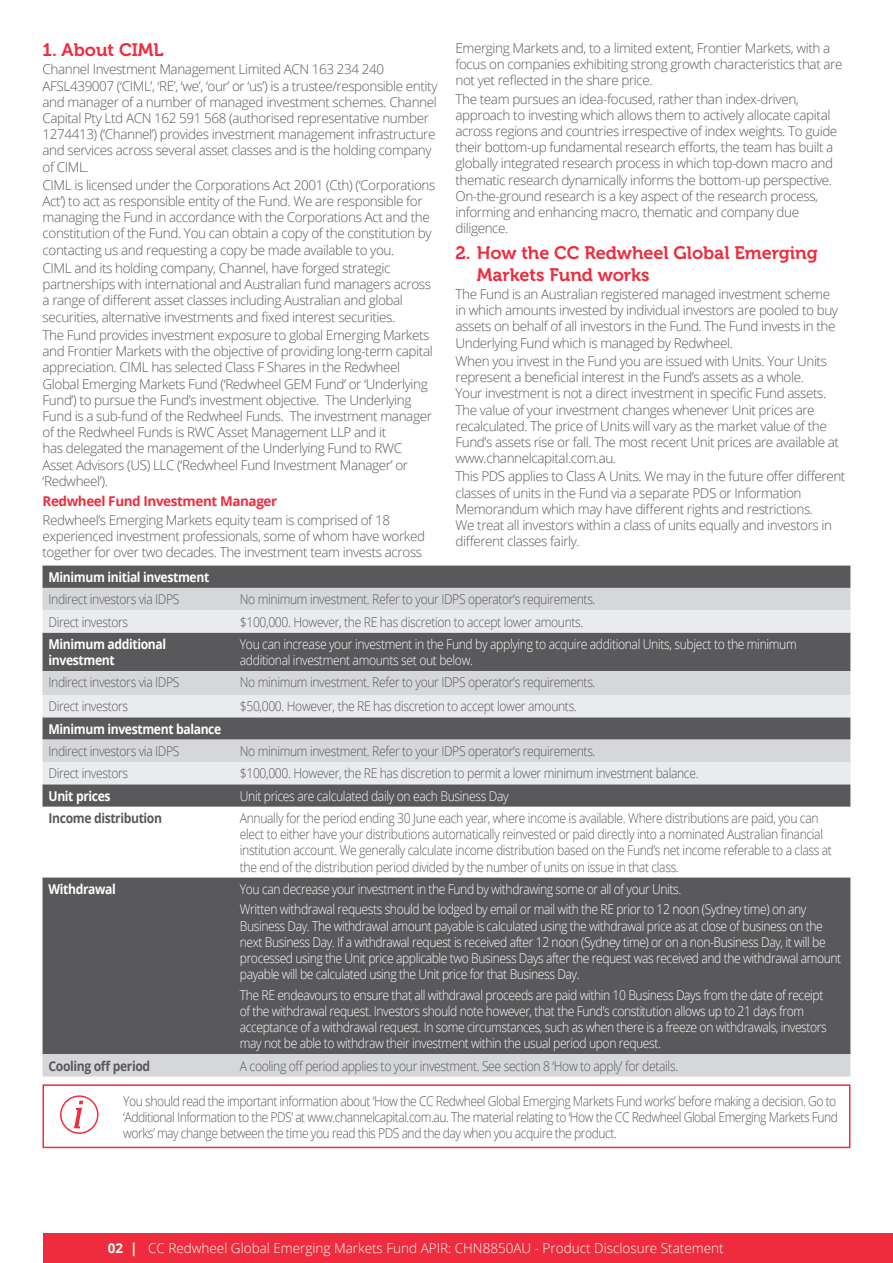
<style>
.page{position:relative;width:893px;height:1263px;background:#fff}
.page>*{position:absolute;margin:0;border:0;box-sizing:border-box;transform-origin:0 0}
.t1{font:18px/21.6px "Museo 700";color:#ee2c3d}
.t2{font:300 13.5px/16.2px "Open Sans";letter-spacing:-.03em;color:#59595c}
.t3{font:300 13.5px/16.2px "Open Sans";letter-spacing:-.03em;color:#59595c;scale:.9 1}
.t4{font:300 13.5px/16.2px "Open Sans";letter-spacing:-.035em;color:#fff;scale:.9 1}
.t5{font:700 13.5px/16.2px "Open Sans";letter-spacing:-.03em;color:#fff;scale:.9 1}
.t6{font:300 13.5px "Open Sans";color:#fff}
.t7{font:700 13.5px "Open Sans";letter-spacing:-.03em;color:#59595c;scale:.9 1}
.t8{font:700 13.5px "Open Sans";letter-spacing:-.03em;color:#ee2c3d}
.s1{color:#59595c}
.s2{font-weight:700}
</style>
<div class="page">
<div style="left:43px;top:566px;width:807px;height:22px;background:#59595c"></div>
<svg style="left:43px;top:588px;width:807px;height:488px;fill:#59595c"></svg>
<svg style="left:43px;top:610px;width:807px;height:174px;background:#b2b3b5"></svg>
<div style="left:44px;top:1233px;width:849px;height:30px;background:#ee2c3d"></div>
<div style="left:43px;top:1084px;width:807px;height:64px;border:2px solid #ee2c3d"></div>
<svg style="left:60px;top:1095px;width:39px;height:39px"></svg>
<h1 class="t1" style="left:43px;top:39px;width:123px">1. About CIML</h1>
<p class="t2" style="left:43px;top:61px;width:396px">Channel Investment Management Limited ACN 163 234 240<br>AFSL439007 (‘CIML’, ‘RE’, ‘we’, ‘our’ or ‘us’) is a trustee/responsible entity and manager of a number of managed investment schemes. Channel Capital Pty Ltd ACN 162 591 568 (authorised representative number 1274413) (‘Channel’) provides investment management infrastructure and services across several asset classes and is the holding company of CIML.</p>
<p class="t2" style="left:43px;top:177px;width:394px">CIML is licensed under the Corporations Act 2001 (Cth) (‘Corporations Act’) to act as responsible entity of the Fund. We are responsible for managing the Fund in accordance with the Corporations Act and the constitution of the Fund. You can obtain a copy of the constitution by contacting us and requesting a copy be made available to you.</p>
<p class="t2" style="left:43px;top:260px;width:390px">CIML and its holding company, Channel, have forged strategic partnerships with international and Australian fund managers across a range of different asset classes including Australian and global securities, alternative investments and fixed interest securities.</p>
<p class="t2" style="left:43px;top:327px;width:392px">The Fund provides investment exposure to global Emerging Markets and Frontier Markets with the objective of providing long-term capital appreciation. CIML has selected Class F Shares in the Redwheel Global Emerging Markets Fund (‘Redwheel GEM Fund’ or ‘Underlying Fund’) to pursue the Fund’s investment objective. The Underlying Fund is a sub-fund of the Redwheel Funds. The investment manager of the Redwheel Funds is RWC Asset Management LLP and it<br>has delegated the management of the Underlying Fund to RWC Asset Advisors (US) LLC (‘Redwheel Fund Investment Manager’ or ‘Redwheel’).</p>
<p class="t8" style="left:43px;top:492px;width:236px">Redwheel Fund Investment Manager</p>
<p class="t2" style="left:43px;top:511px;width:384px">Redwheel’s Emerging Markets equity team is comprised of 18 experienced investment professionals, some of whom have worked together for over two decades. The investment team invests across</p>
<p class="t2" style="left:455px;top:39px;width:389px">Emerging Markets and, to a limited extent, Frontier Markets, with a focus on companies exhibiting strong growth characteristics that are not yet reflected in the share price.</p>
<p class="t2" style="left:455px;top:90px;width:383px">The team pursues an idea-focused, rather than index-driven, approach to investing which allows them to actively allocate capital across regions and countries irrespective of index weights. To guide their bottom-up fundamental research efforts, the team has built a globally integrated research process in which top-down macro and thematic research dynamically informs the bottom-up perspective.<br>On-the-ground research is a key aspect of the research process, informing and enhancing macro, thematic and company due diligence.</p>
<h1 class="t1" style="left:477px;top:242px;width:343px;text-indent:-21px">2. How the CC Redwheel Global Emerging<br>Markets Fund works</h1>
<p class="t2" style="left:455px;top:286px;width:384px">The Fund is an Australian registered managed investment scheme in which amounts invested by individual investors are pooled to buy assets on behalf of all investors in the Fund. The Fund invests in the Underlying Fund which is managed by Redwheel.</p>
<p class="t2" style="left:455px;top:353px;width:385px">When you invest in the Fund you are issued with Units. Your Units represent a beneficial interest in the Fund’s assets as a whole.<br>Your investment is not a direct investment in specific Fund assets.<br>The value of your investment changes whenever Unit prices are recalculated. The price of Units will vary as the market value of the Fund’s assets rise or fall. The most recent Unit prices are available at www.channelcapital.com.au.</p>
<p class="t2" style="left:455px;top:468px;width:391px">This PDS applies to Class A Units. We may in the future offer different classes of units in the Fund via a separate PDS or Information Memorandum which may have different rights and restrictions.<br>We treat all investors within a class of units equally and investors in different classes fairly.</p>
<p class="t5" style="left:49px;top:569px;width:180px">Minimum initial investment</p>
<p class="t3" style="left:49px;top:591px;width:147px">Indirect investors via IDPS</p>
<p class="t3" style="left:240px;top:591px;width:397px">No minimum investment. Refer to your IDPS operator’s requirements.</p>
<p class="t3" style="left:49px;top:613px;width:90px">Direct investors</p>
<p class="t3" style="left:240px;top:613px;width:383px">$100,000. However, the RE has discretion to accept lower amounts.</p>
<p class="t5" style="left:49px;top:635px;width:132px">Minimum additional investment</p>
<p class="t4" style="left:240px;top:635px;width:620px">You can increase your investment in the Fund by applying to acquire additional Units, subject to the minimum additional investment amounts set out below.</p>
<p class="t3" style="left:49px;top:674px;width:147px">Indirect investors via IDPS</p>
<p class="t3" style="left:240px;top:674px;width:397px">No minimum investment. Refer to your IDPS operator’s requirements.</p>
<p class="t3" style="left:49px;top:698px;width:90px">Direct investors</p>
<p class="t3" style="left:240px;top:698px;width:376px">$50,000. However, the RE has discretion to accept lower amounts.</p>
<p class="t5" style="left:49px;top:720px;width:194px">Minimum investment balance</p>
<p class="t3" style="left:49px;top:743px;width:147px">Indirect investors via IDPS</p>
<p class="t3" style="left:240px;top:743px;width:397px">No minimum investment. Refer to your IDPS operator’s requirements.</p>
<p class="t3" style="left:49px;top:765px;width:90px">Direct investors</p>
<p class="t3" style="left:240px;top:765px;width:511px">$100,000. However, the RE has discretion to permit a lower minimum investment balance.</p>
<p class="t5" style="left:49px;top:787px;width:70px">Unit prices</p>
<p class="t4" style="left:240px;top:787px;width:303px">Unit prices are calculated daily on each Business Day<span class="s1">.</span></p>
<p class="t7" style="left:49px;top:808px;width:128px">Income distribution</p>
<p class="t3" style="left:240px;top:809px;width:659px">Annually for the period ending 30 June each year, where income is available. Where distributions are paid, you can elect to either have your distributions automatically reinvested or paid directly into a nominated Australian financial institution account. We generally calculate income distribution based on the Fund’s net income referable to a class at the end of the distribution period divided by the number of units on issue in that class.</p>
<p class="t5" style="left:49px;top:880px;width:76px">Withdrawal</p>
<p class="t4" style="left:240px;top:878px;width:631px;line-height:20.4px">You can decrease your investment in the Fund by withdrawing some or all of your Units.<br>Written withdrawal requests should be lodged by email or mail with the RE prior to 12 noon (Sydney time) on any</p>
<p class="t4" style="left:240px;top:917px;width:670px">Business Day. The withdrawal amount payable is calculated using the withdrawal price as at close of business on the next Business Day. If a withdrawal request is received after 12 noon (Sydney time) or on a non-Business Day, it will be processed using the Unit price applicable two Business Days after the request was received and the withdrawal amount payable will be calculated using the Unit price for that Business Day.</p>
<p class="t4" style="left:240px;top:986px;width:654px">The RE endeavours to ensure that all withdrawal proceeds are paid within 10 Business Days from the date of receipt of the withdrawal request. Investors should note however, that the Fund’s constitution allows up to 21 days from acceptance of a withdrawal request. In some circumstances, such as when there is a freeze on withdrawals, investors may not be able to withdraw their investment within the usual period upon request.</p>
<p class="t7" style="left:49px;top:1056px;width:115px">Cooling off period</p>
<p class="t3" style="left:240px;top:1057px;width:489px">A cooling off period applies to your investment. See section 8 ‘How to apply’ for details.</p>
<p class="t3" style="left:123px;top:1092px;width:796px">You should read the important information about ‘How the CC Redwheel Global Emerging Markets Fund works’ before making a decision. Go to ‘Additional Information to the PDS’ at www.channelcapital.com.au. The material relating to ‘How the CC Redwheel Global Emerging Markets Fund works’ may change between the time you read this PDS and the day when you acquire the product.</p>
<p class="t6" style="left:108px;top:1239px;width:617px"><span class="s2">02 |</span> CC Redwheel Global Emerging Markets Fund APIR: CHN8850AU - Product Disclosure Statement</p>
</div>
